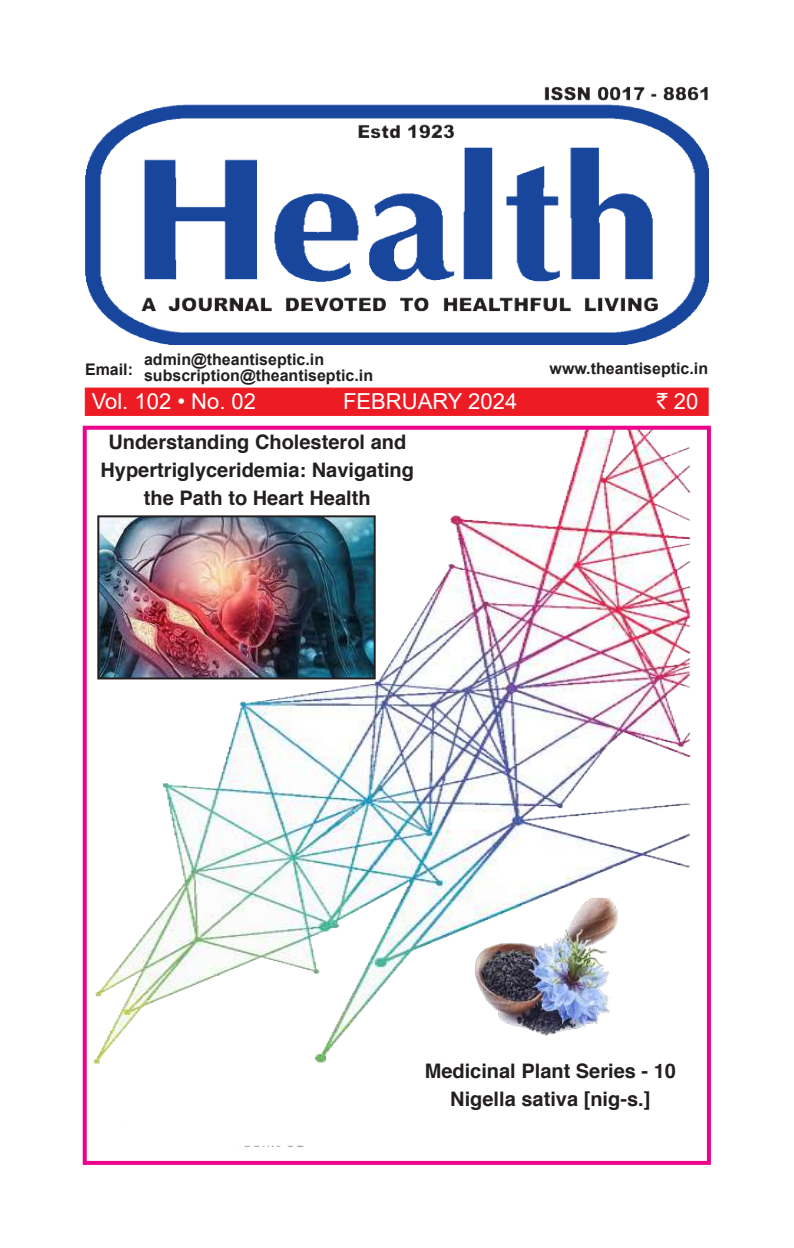
<style>
.page{position:relative;width:794px;height:1248px;background:#fff}
.page>*{position:absolute;margin:0;border:0;box-sizing:border-box;transform-origin:0 0}
.t1{font:22px "Arial";color:#fff}
.t2{font:700 20px/28px "Helvetica";color:#231f20;text-align:center}
.t3{font:700 16px/16px "Arial";color:#231f20}
.s1{font-family:"Rupee Foradian"}
</style>
<div class="page">
<div style="left:85px;top:387px;width:623px;height:29px;background:#ed1c24;border:1px solid #ed1c24"></div>
<img style="left:85px;top:86px;width:623px;height:258px">
<img style="left:93px;top:430px;width:598px;height:718px">
<div style="left:83px;top:425px;width:628px;height:739px;border:4px solid #ed028c"></div>
<img style="left:456px;top:897px;width:189px;height:149px">
<img style="left:100px;top:518px;width:273px;height:158px">
<div style="left:97px;top:515px;width:279px;height:164px;border:2px solid #231f20"></div>
<p class="t3" style="left:144px;top:352px;width:230px">admin@theantiseptic.in subscription@theantiseptic.in</p>
<p class="t3" style="left:85px;top:361px;width:50px">Email:</p>
<p class="t3" style="left:549px;top:361px;width:160px">www.theantiseptic.in</p>
<p class="t1" style="left:92px;top:386px;width:166px">Vol. 102 • No. 02</p>
<p class="t1" style="left:343px;top:386px;width:176px">FEBRUARY 2024</p>
<p class="t1" style="left:656px;top:386px;width:43px"><span class="s1">`</span> 20</p>
<p class="t2" style="left:100px;top:428px;width:315px">Understanding Cholesterol and<br>Hypertriglyceridemia: Navigating the Path to Heart Health</p>
<p class="t2" style="left:425px;top:1057px;width:253px">Medicinal Plant Series - 10<br>Nigella sativa [nig-s.]</p>
</div>
